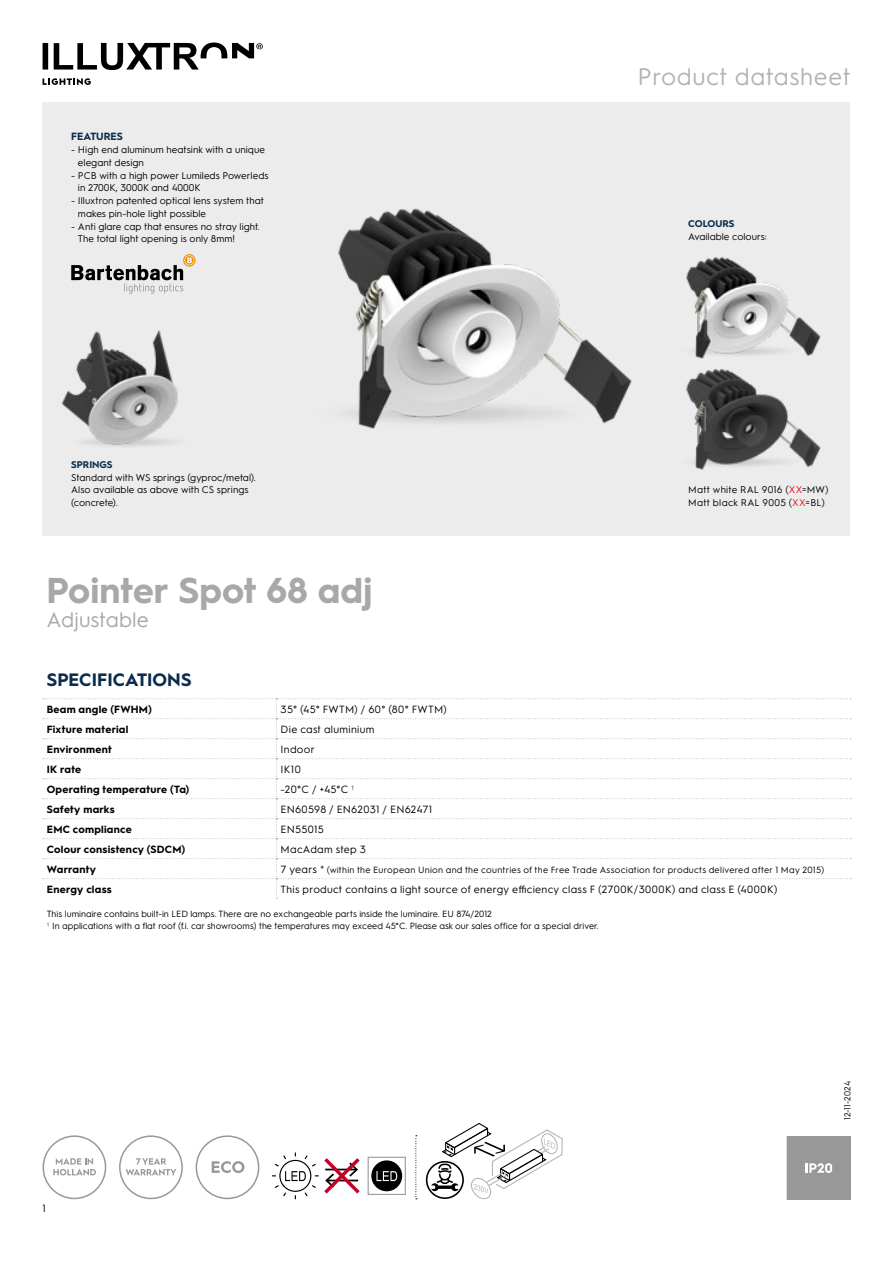
<style>
.page{position:relative;width:893px;height:1263px;background:#fff}
.page>*{position:absolute;margin:0;border:0;box-sizing:border-box;transform-origin:0 0}
.t1{font:700 36px "Hurme Geometric Sans 1";color:#a7a9a9}
.t2{font:24px "Hurme Geometric Sans 1";letter-spacing:.025em;color:#b1b4b4}
.t3{font:21px "Hurme Geometric Sans 1";letter-spacing:.005em;color:#a7a9a9}
.t4{font:700 18px "Hurme Geometric Sans 1";letter-spacing:.005em;color:#0b2d4d}
.t5{font:10.5px "Hurme Geometric Sans 1";letter-spacing:.025em;color:#000}
.t6{font:700 10.5px "Hurme Geometric Sans 1";letter-spacing:.025em;color:#000}
.t7{font:700 10.5px "Hurme Geometric Sans 1";color:#0b2d4d}
.t8{font:9.75px/12.8px "Hurme Geometric Sans 1";color:#000}
.t9{font:9.75px/13.5px "Hurme Geometric Sans 1";letter-spacing:.03em;color:#000}
.t10{font:700 9.75px "Hurme Geometric Sans 1";color:#0b2d4d}
.t11{font:9px/12px "Hurme Geometric Sans 1";color:#000}
.t12{font:9px "Hurme Geometric Sans 1";letter-spacing:.03em;color:#000}
.t13{font:8.7px "Hurme Geometric Sans 1";color:#000}
.s1{color:#e7000e}
.s2{font-family:"Helvetica Neue LT Std";font-weight:100;font-stretch:condensed}
.s3{font-size:10.5px}
</style>
<div class="page">
<div style="left:43px;top:102px;width:807px;height:434px;background:#ececec"></div>
<svg style="left:43px;top:43px;width:220px;height:27px"></svg>
<svg style="left:43px;top:78px;width:48px;height:7px"></svg>
<svg style="left:212px;top:1161px;width:32px;height:12px"></svg>
<div style="left:196px;top:1135px;width:63px;height:64px;border:2px solid #969898;border-radius:50%"></div>
<svg style="left:53px;top:1158px;width:43px;height:17px"></svg>
<div style="left:43px;top:1135px;width:63px;height:64px;border:2px solid #989898;border-radius:50%"></div>
<svg style="left:126px;top:1158px;width:50px;height:17px"></svg>
<div style="left:119px;top:1135px;width:64px;height:64px;border:2px solid #989898;border-radius:50%"></div>
<div style="left:787px;top:1136px;width:63px;height:64px;background:#989898"></div>
<svg style="left:43px;top:698px;width:808px;height:201px"></svg>
<div style="left:368px;top:1157px;width:38px;height:38px;border:1px solid #9d9e9e"></div>
<div style="left:371px;top:1160px;width:31px;height:31px;background:#000;border-radius:50%"></div>
<svg style="left:376px;top:1171px;width:21px;height:10px"></svg>
<svg style="left:272px;top:1152px;width:88px;height:47px"></svg>
<div style="left:426px;top:1161px;width:38px;height:38px;border:2px solid #000;border-radius:50%"></div>
<svg style="left:431px;top:1123px;width:132px;height:76px"></svg>
<svg style="left:415px;top:1135px;width:2px;height:64px"></svg>
<svg style="left:183px;top:254px;width:13px;height:13px"></svg>
<svg style="left:71px;top:255px;width:123px;height:39px"></svg>
<img style="left:338px;top:208px;width:294px;height:221px">
<img style="left:686px;top:257px;width:135px;height:87px">
<img style="left:42px;top:324px;width:136px;height:135px">
<img style="left:686px;top:344px;width:135px;height:126px">
<p class="t7" style="left:71px;top:129px;width:53px">FEATURES</p>
<p class="t8" style="left:78px;top:143px;width:189px;text-indent:-7px">- High end aluminum heatsink with a unique elegant design</p>
<p class="t8" style="left:78px;top:168px;width:192px;text-indent:-7px">- PCB with a high power Lumileds Powerleds in 2700K, 3000K and 4000K</p>
<p class="t8" style="left:78px;top:194px;width:188px;text-indent:-7px">- Illuxtron patented optical lens system that makes pin-hole light possible</p>
<p class="t8" style="left:78px;top:219px;width:183px;text-indent:-7px">- Anti glare cap that ensures no stray light.<br>The total light opening is only 8mm!</p>
<p class="t10" style="left:71px;top:457px;width:43px">SPRINGS</p>
<p class="t8" style="left:71px;top:470px;width:186px">Standard with WS springs (gyproc/metal).<br>Also available as above with CS springs (concrete).</p>
<h1 class="t1" style="left:46px;top:565px;width:327px">Pointer Spot 68 adj</h1>
<h3 class="t3" style="left:46px;top:605px;width:104px">Adjustable</h3>
<h2 class="t2" style="left:637px;top:60px;width:215px">Product datasheet</h2>
<p class="t10" style="left:688px;top:217px;width:48px">COLOURS</p>
<p class="t8" style="left:688px;top:229px;width:80px">Available colours:</p>
<p class="t9" style="left:688px;top:482px;width:142px">Matt white RAL 9016 (<span class="s1">XX</span>=MW)<br>Matt black RAL 9005 (<span class="s1">XX</span>=BL)</p>
<h3 class="t4" style="left:47px;top:667px;width:146px">SPECIFICATIONS</h3>
<p class="t6" style="left:47px;top:702px;width:107px">Beam angle (FWHM)</p>
<p class="t5" style="left:281px;top:702px;width:168px">35° (45° FWTM) / 60° (80° FWTM)</p>
<p class="t6" style="left:47px;top:722px;width:83px">Fixture material</p>
<p class="t5" style="left:281px;top:722px;width:95px">Die cast aluminium</p>
<p class="t6" style="left:47px;top:742px;width:67px">Environment</p>
<p class="t5" style="left:281px;top:742px;width:36px">Indoor</p>
<p class="t6" style="left:47px;top:762px;width:36px">IK rate</p>
<p class="t5" style="left:281px;top:762px;width:22px">IK10</p>
<p class="t6" style="left:47px;top:782px;width:144px">Operating temperature (Ta)</p>
<p class="t5" style="left:281px;top:782px;width:75px">-20°C / +45°C <span class="s2">1</span></p>
<p class="t6" style="left:47px;top:802px;width:69px">Safety marks</p>
<p class="t5" style="left:281px;top:802px;width:153px">EN60598 / EN62031 / EN62471</p>
<p class="t6" style="left:47px;top:822px;width:86px">EMC compliance</p>
<p class="t5" style="left:281px;top:822px;width:45px">EN55015</p>
<p class="t6" style="left:47px;top:842px;width:140px">Colour consistency (SDCM)</p>
<p class="t5" style="left:281px;top:842px;width:87px">MacAdam step 3</p>
<p class="t6" style="left:47px;top:862px;width:51px">Warranty</p>
<p class="t12" style="left:281px;top:863px;width:545px"><span class="s3">7 years *</span> (within the European Union and the countries of the Free Trade Association for products delivered after 1 May 2015)</p>
<p class="t6" style="left:47px;top:882px;width:67px">Energy class</p>
<p class="t5" style="left:281px;top:882px;width:498px">This product contains a light source of energy efficiency class F (2700K/3000K) and class E (4000K)</p>
<p class="t11" style="left:47px;top:907px;width:554px">This luminaire contains built-in LED lamps. There are no exchangeable parts inside the luminaire. EU 874/2012<br><span class="s2">1</span> In applications with a flat roof (f.i. car showrooms) the temperatures may exceed 45°C. Please ask our sales office for a special driver.</p>
<p class="t5" style="left:43px;top:1201px;width:5px">1</p>
<p class="t13" style="left:841px;top:1120px;width:40px;rotate:-90deg">12-11-2024</p>
</div>
